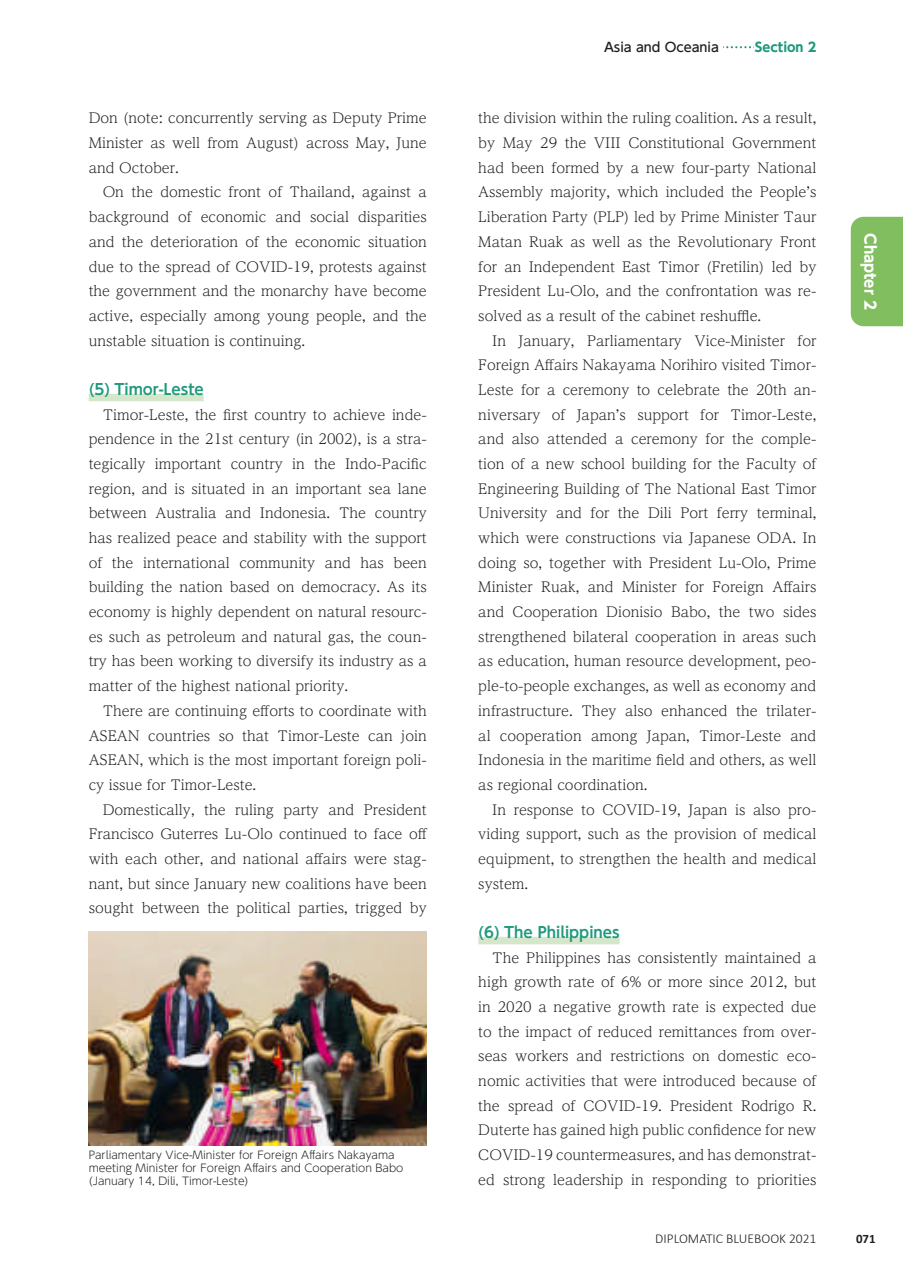
<style>
.page{position:relative;width:903px;height:1275px;background:#fff}
.page>*{position:absolute;margin:0;border:0;box-sizing:border-box;transform-origin:0 0}
.t1{font:700 15.05px "UD Shin Go Pr 6 N De";color:#20997e}
.t2{font:700 15.05px "UD Shin Go Pr 6 N";color:#fff}
.t3{font:300 14px/24.7px "UD Reimin Pr 6 N";color:#231f20;text-align:justify}
.t4{font:300 13.65px "Calibri";color:#231f20}
.t5{font:500 12.95px "UD Shin Go NT Pr 6 N";color:#231f20}
.t6{font:700 12.95px "UD Shin Go NT Pr 6 N";color:#20997e}
.t7{font:700 12.95px "Calibri";color:#231f20}
.t8{font:300 10.67px/13px "UD Shin Go Pr 6 N";color:#231f20}
</style>
<div class="page">
<div style="left:89px;top:394px;width:115px;height:7px;background:#d5e7ca"></div>
<div style="left:478px;top:937px;width:142px;height:7px;background:#d5e7ca"></div>
<img style="left:89px;top:931px;width:338px;height:214px">
<svg style="left:723px;top:46px;width:31px;height:2px"></svg>
<div style="left:851px;top:217px;width:52px;height:109px;background:#81be5f"></div>
<p class="t3" style="left:89px;top:105px;width:340px">Don (note: concurrently serving as Deputy Prime Minister as well from August) across May, June and October.</p>
<p class="t3" style="left:89px;top:179px;width:340px;text-indent:14px">On the domestic front of Thailand, against a background of economic and social disparities and the deterioration of the economic situation due to the spread of COVID-19, protests against the government and the monarchy have become active, especially among young people, and the unstable situation is continuing.</p>
<p class="t1" style="left:89px;top:377px;width:116px">(5) Timor-Leste</p>
<p class="t3" style="left:89px;top:401px;width:340px;text-indent:14px">Timor-Leste, the first country to achieve inde&shy;pendence in the 21st century (in 2002), is a stra&shy;tegically important country in the Indo-Pacific region, and is situated in an important sea lane between Australia and Indonesia. The country has realized peace and stability with the support of the international community and has been building the nation based on democracy. As its economy is highly dependent on natural resourc&shy;es such as petroleum and natural gas, the coun&shy;try has been working to diversify its industry as a matter of the highest national priority.</p>
<p class="t3" style="left:89px;top:698px;width:340px;text-indent:14px">There are continuing efforts to coordinate with ASEAN countries so that Timor-Leste can join ASEAN, which is the most important foreign poli&shy;cy issue for Timor-Leste.</p>
<p class="t3" style="left:89px;top:796px;width:340px;text-indent:14px">Domestically, the ruling party and President Francisco Guterres Lu-Olo continued to face off with each other, and national affairs were stag&shy;nant, but since January new coalitions have been sought between the political parties, trigged by</p>
<p class="t8" style="left:89px;top:1148px;width:316px">Parliamentary Vice-Minister for Foreign Affairs Nakayama meeting Minister for Foreign Affairs and Cooperation Babo (January 14, Dili, Timor-Leste)</p>
<p class="t5" style="left:604px;top:36px;width:116px">Asia and Oceania</p>
<p class="t6" style="left:755px;top:36px;width:63px">SECTION 2</p>
<p class="t3" style="left:478px;top:105px;width:340px">the division within the ruling coalition. As a result, by May 29 the VIII Constitutional Government had been formed by a new four-party National Assembly majority, which included the People’s Liberation Party (PLP) led by Prime Minister Taur Matan Ruak as well as the Revolutionary Front for an Independent East Timor (Fretilin) led by President Lu-Olo, and the confrontation was re&shy;solved as a result of the cabinet reshuffle.</p>
<p class="t3" style="left:478px;top:327px;width:340px;text-indent:14px">In January, Parliamentary Vice-Minister for Foreign Affairs Nakayama Norihiro visited Timor-Leste for a ceremony to celebrate the 20th an&shy;niversary of Japan’s support for Timor-Leste, and also attended a ceremony for the comple&shy;tion of a new school building for the Faculty of Engineering Building of The National East Timor University and for the Dili Port ferry terminal, which were constructions via Japanese ODA. In doing so, together with President Lu-Olo, Prime Minister Ruak, and Minister for Foreign Affairs and Cooperation Dionisio Babo, the two sides strengthened bilateral cooperation in areas such as education, human resource development, peo&shy;ple-to-people exchanges, as well as economy and infrastructure. They also enhanced the trilater&shy;al cooperation among Japan, Timor-Leste and Indonesia in the maritime field and others, as well as regional coordination.</p>
<p class="t3" style="left:478px;top:796px;width:340px;text-indent:14px">In response to COVID-19, Japan is also pro&shy;viding support, such as the provision of medical equipment, to strengthen the health and medical system.</p>
<p class="t1" style="left:478px;top:920px;width:143px">(6) The Philippines</p>
<p class="t3" style="left:478px;top:944px;width:340px;text-indent:14px">The Philippines has consistently maintained a high growth rate of 6% or more since 2012, but in 2020 a negative growth rate is expected due to the impact of reduced remittances from over&shy;seas workers and restrictions on domestic eco&shy;nomic activities that were introduced because of the spread of COVID-19. President Rodrigo R.<br>Duterte has gained high public confidence for new COVID-19 countermeasures, and has demonstrat&shy;ed strong leadership in responding to priorities</p>
<p class="t2" style="left:882px;top:233px;width:78px;rotate:90deg">Chapter 2</p>
<p class="t4" style="left:655px;top:1230px;width:163px">DIPLOMATIC BLUEBOOK 2021</p>
<p class="t7" style="left:856px;top:1229px;width:21px">071</p>
</div>
